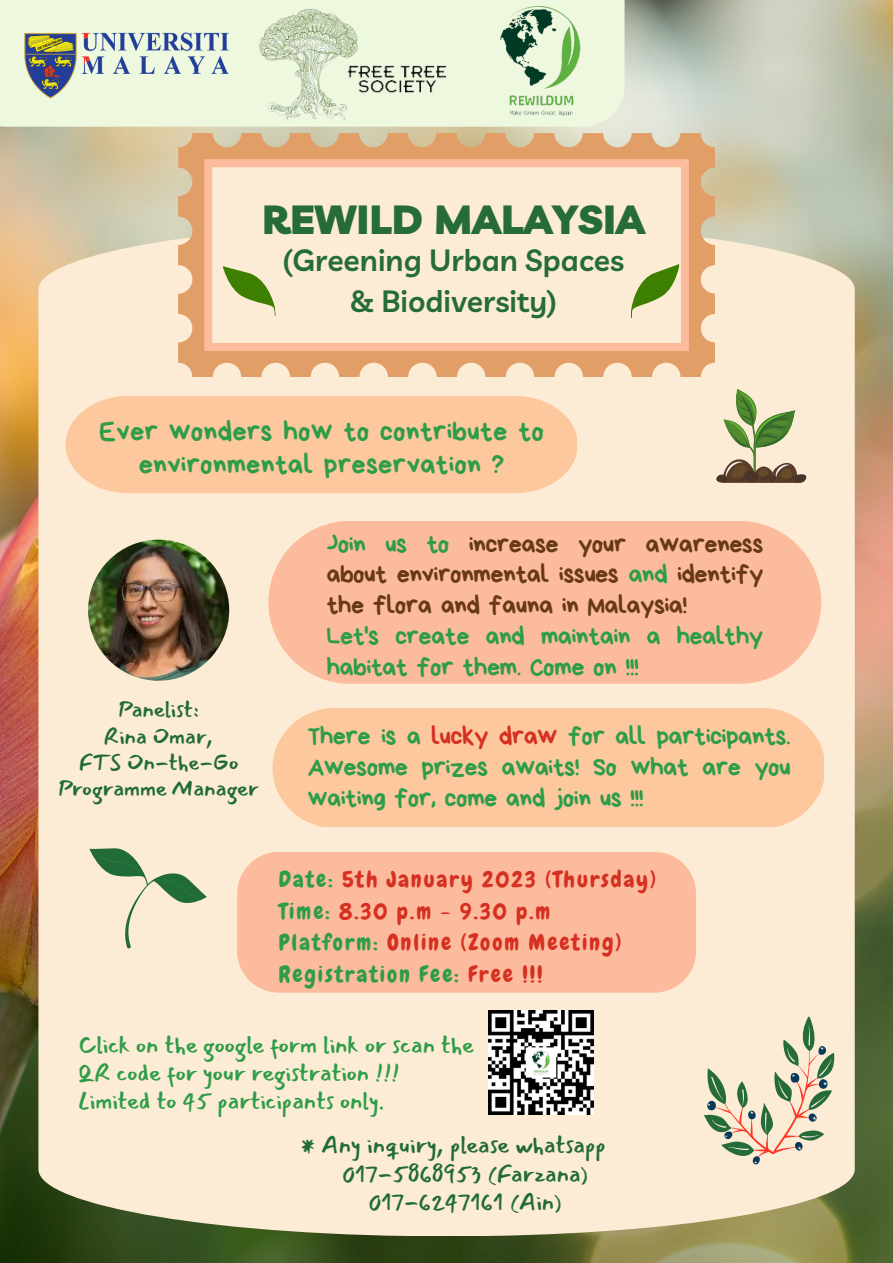
<style>
.page{position:relative;width:893px;height:1263px;background:#fff}
.page>*{position:absolute;margin:0;border:0;box-sizing:border-box;transform-origin:0 0}
.t1{font:900 40.58px "Livvic";color:#266c39}
.t2{font:600 30px/41.6px "Livvic";color:#266c39;text-align:center}
.t3{font:28.5px/33.8px "Bryndan Write";color:#2d9d49;text-align:center}
.t4{font:26.25px/30.9px "Bryndan Write";letter-spacing:-.025em;color:#2d9d49}
.t5{font:26.25px/30.9px "Bryndan Write";letter-spacing:-.025em;color:#673a15;text-align:justify}
.t6{font:24px/28.1px "Mansalva";color:#2d9d49}
.t7{font:24px "Mansalva";color:#216b39}
.t8{font:22.5px/31.5px "Chewy";letter-spacing:.09em;color:#d53021}
.t9{font:22.5px/26.4px "Mansalva";color:#216b39;text-align:center}
.s1{color:#2d9d49}
.s2{color:#d53021}
</style>
<div class="page">
<img style="left:0;top:0;width:893px;height:1263px">
<div style="left:38px;top:223px;width:816px;height:1012px;background:#fdecd5"></div>
<svg style="left:268px;top:521px;width:553px;height:163px;background:#fdbea0"></svg>
<div style="left:66px;top:396px;width:511px;height:97px;background:#fdc89d"></div>
<svg style="left:703px;top:1016px;width:131px;height:150px;background:#dad1b7"></svg>
<svg style="left:178px;top:133px;width:537px;height:244px;background:#e3ae7e"></svg>
<svg style="left:204px;top:159px;width:485px;height:192px;background:#fce5cd"></svg>
<svg style="left:223px;top:264px;width:53px;height:54px;background:#bac68b"></svg>
<svg style="left:628px;top:264px;width:54px;height:54px;background:#bbc58b"></svg>
<div style="left:0;top:0;width:624px;height:127px;background:#edf8df"></div>
<img style="left:257px;top:1px;width:197px;height:127px">
<img style="left:18px;top:17px;width:219px;height:94px">
<svg style="left:715px;top:389px;width:92px;height:94px;background:#bbb995"></svg>
<svg style="left:89px;top:848px;width:118px;height:100px;background:#d5d5b9"></svg>
<div style="left:237px;top:852px;width:459px;height:141px;background:#fdbb9d"></div>
<img style="left:473px;top:0;width:137px;height:128px">
<img style="left:489px;top:1010px;width:104px;height:104px">
<img style="left:88px;top:540px;width:141px;height:141px;border-radius:50%">
<div style="left:272px;top:708px;width:551px;height:119px;background:#fdc89d"></div>
<h1 class="t1" style="left:262px;top:194px;width:384px">REWILD MALAYSIA</h1>
<p class="t2" style="left:283px;top:238px;width:343px">(Greening Urban Spaces &amp; Biodiversity)</p>
<p class="t3" style="left:99px;top:414px;width:446px">Ever wonders how to contribute to environmental preservation ?</p>
<p class="t9" style="left:59px;top:696px;width:201px">Panelist:<br>Rina Omar,<br>FTS On-the-Go<br>Programme Manager</p>
<p class="t5" style="left:326px;top:528px;width:439px"><span class="s1">Join us to</span> increase your awareness about environmental issues <span class="s1">and</span> identify the flora and fauna in Malaysia!</p>
<p class="t4" style="left:326px;top:621px;width:438px">Let's create and maintain a healthy habitat for them. Come on !!!</p>
<p class="t4" style="left:307px;top:721px;width:485px;text-align:justify">There is a <span class="s2">lucky draw</span> for all participants.<br>Awesome prizes awaits! So what are you waiting for, come and join us !!!</p>
<p class="t8" style="left:279px;top:864px;width:379px"><span class="s1">Date:</span> 5th January 2023 (Thursday)<br><span class="s1">Time:</span> 8.30 p.m - 9.30 p.m<br><span class="s1">Platform:</span> Online (Zoom Meeting)<br><span class="s1">Registration Fee:</span> Free !!!</p>
<p class="t6" style="left:78px;top:1031px;width:397px">Click on the google form link or scan the<br>QR code for your registration !!!<br>Limited to 45 participants only.</p>
<p class="t7" style="left:301px;top:1132px;width:306px">* Any inquiry, please whatsapp</p>
<p class="t7" style="left:343px;top:1160px;width:247px">017-5868953 (Farzana)</p>
<p class="t7" style="left:369px;top:1188px;width:194px">017-6247161 (Ain)</p>
</div>
